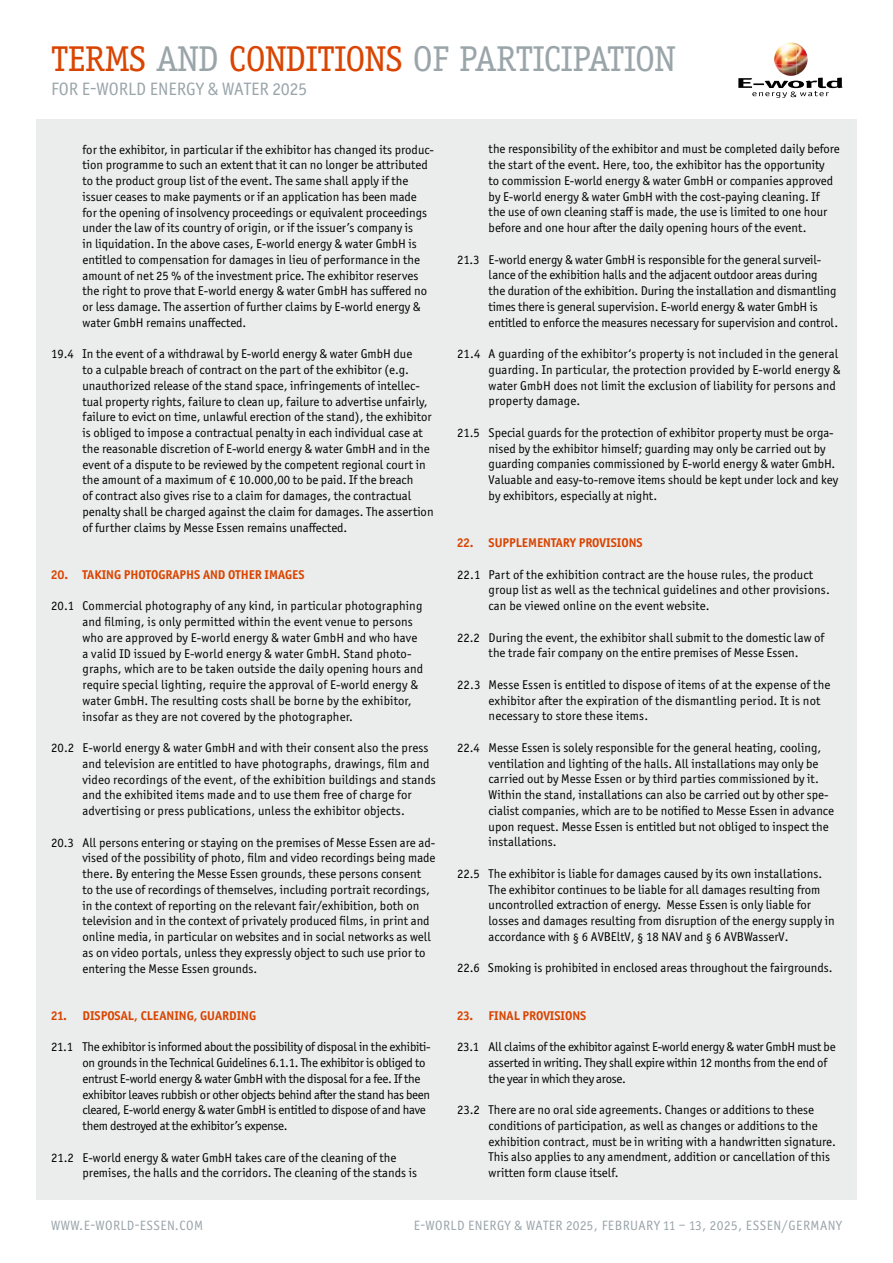
<style>
.page{position:relative;width:893px;height:1263px;background:#fff}
.page>*{position:absolute;margin:0;border:0;box-sizing:border-box;transform-origin:0 0}
.t1{font:36px "Officina Serif Std";letter-spacing:-.01em;color:#9aa5aa}
.t2{font:18px "Officina Sans ITC Pro";color:#9aa5aa}
.t3{font:13.5px "Officina Sans ITC Pro";letter-spacing:.03em;color:#9aa5aa}
.t4{font:12.75px/15.8px "Officina Sans ITC Pro";color:#000}
.t5{font:12.75px/15.8px "Officina Sans ITC Pro";letter-spacing:-.02em;color:#000}
.t6{font:700 12.75px "Officina Sans ITC Pro";color:#d94400}
.s1{color:#d94400}
</style>
<div class="page">
<div style="left:36px;top:119px;width:821px;height:1080px;background:#ebeded"></div>
<img style="left:774px;top:43px;width:22px;height:22px">
<svg style="left:738px;top:65px;width:104px;height:33px"></svg>
<h1 class="t1" style="left:51px;top:37px;width:626px"><span class="s1">TERMS</span> AND <span class="s1">CONDITIONS</span> OF PARTICIPATION</h1>
<h2 class="t2" style="left:51px;top:78px;width:258px">FOR E-WORLD ENERGY &amp; WATER 2025</h2>
<p class="t4" style="left:83px;top:141px;width:353px">for the exhibitor, in particular if the exhibitor has changed its produc&shy;tion programme to such an extent that it can no longer be attributed to the product group list of the event. The same shall apply if the issuer ceases to make payments or if an application has been made for the opening of insolvency proceedings or equivalent proceedings under the law of its country of origin, or if the issuer’s company is<br>in liquidation. In the above cases, E-world energy &amp; water GmbH is entitled to compensation for damages in lieu of performance in the amount of net 25 % of the investment price. The exhibitor reserves the right to prove that E-world energy &amp; water GmbH has suffered no or less damage. The assertion of further claims by E-world energy &amp; water GmbH remains unaffected.</p>
<p class="t4" style="left:83px;top:346px;width:353px;text-indent:-32px">19.4 In the event of a withdrawal by E-world energy &amp; water GmbH due<br>to a culpable breach of contract on the part of the exhibitor (e.g. unauthorized release of the stand space, infringements of intellec&shy;tual property rights, failure to clean up, failure to advertise unfairly, failure to evict on time, unlawful erection of the stand), the exhibitor is obliged to impose a contractual penalty in each individual case at the reasonable discretion of E-world energy &amp; water GmbH and in the event of a dispute to be reviewed by the competent regional court in the amount of a maximum of € 10.000,00 to be paid. If the breach<br>of contract also gives rise to a claim for damages, the contractual penalty shall be charged against the claim for damages. The assertion of further claims by Messe Essen remains unaffected.</p>
<p class="t6" style="left:51px;top:566px;width:255px">20. TAKING PHOTOGRAPHS AND OTHER IMAGES</p>
<p class="t4" style="left:83px;top:598px;width:342px;text-indent:-32px">20.1 Commercial photography of any kind, in particular photographing and filming, is only permitted within the event venue to persons who are approved by E-world energy &amp; water GmbH and who have a valid ID issued by E-world energy &amp; water GmbH. Stand photo&shy;graphs, which are to be taken outside the daily opening hours and require special lighting, require the approval of E-world energy &amp; water GmbH. The resulting costs shall be borne by the exhibitor, insofar as they are not covered by the photographer.</p>
<p class="t4" style="left:83px;top:740px;width:355px;text-indent:-32px">20.2 E-world energy &amp; water GmbH and with their consent also the press and television are entitled to have photographs, drawings, film and video recordings of the event, of the exhibition buildings and stands and the exhibited items made and to use them free of charge for advertising or press publications, unless the exhibitor objects.</p>
<p class="t4" style="left:83px;top:834px;width:354px;text-indent:-32px">20.3 All persons entering or staying on the premises of Messe Essen are ad&shy;vised of the possibility of photo, film and video recordings being made there. By entering the Messe Essen grounds, these persons consent<br>to the use of recordings of themselves, including portrait recordings, in the context of reporting on the relevant fair/exhibition, both on television and in the context of privately produced films, in print and online media, in particular on websites and in social networks as well as on video portals, unless they expressly object to such use prior to entering the Messe Essen grounds.</p>
<p class="t6" style="left:51px;top:1007px;width:207px">21. DISPOSAL, CLEANING, GUARDING</p>
<p class="t5" style="left:83px;top:1039px;width:350px;text-indent:-32px">21.1 The exhibitor is informed about the possibility of disposal in the exhibiti&shy;on grounds in the Technical Guidelines 6.1.1. The exhibitor is obliged to entrust E-world energy &amp; water GmbH with the disposal for a fee. If the exhibitor leaves rubbish or other objects behind after the stand has been cleared, E-world energy &amp; water GmbH is entitled to dispose of and have them destroyed at the exhibitor’s expense.</p>
<p class="t4" style="left:83px;top:1149px;width:336px;text-indent:-32px">21.2 E-world energy &amp; water GmbH takes care of the cleaning of the premises, the halls and the corridors. The cleaning of the stands is</p>
<p class="t4" style="left:489px;top:141px;width:353px">the responsibility of the exhibitor and must be completed daily before the start of the event. Here, too, the exhibitor has the opportunity<br>to commission E-world energy &amp; water GmbH or companies approved by E-world energy &amp; water GmbH with the cost-paying cleaning. If<br>the use of own cleaning staff is made, the use is limited to one hour before and one hour after the daily opening hours of the event.</p>
<p class="t4" style="left:489px;top:251px;width:351px;text-indent:-32px">21.3 E-world energy &amp; water GmbH is responsible for the general surveil&shy;lance of the exhibition halls and the adjacent outdoor areas during<br>the duration of the exhibition. During the installation and dismantling times there is general supervision. E-world energy &amp; water GmbH is entitled to enforce the measures necessary for supervision and control.</p>
<p class="t4" style="left:489px;top:346px;width:353px;text-indent:-32px">21.4 A guarding of the exhibitor‘s property is not included in the general guarding. In particular, the protection provided by E-world energy &amp; water GmbH does not limit the exclusion of liability for persons and property damage.</p>
<p class="t4" style="left:489px;top:425px;width:351px;text-indent:-32px">21.5 Special guards for the protection of exhibitor property must be orga&shy;nised by the exhibitor himself; guarding may only be carried out by guarding companies commissioned by E-world energy &amp; water GmbH.<br>Valuable and easy-to-remove items should be kept under lock and key by exhibitors, especially at night.</p>
<p class="t6" style="left:457px;top:535px;width:187px">22. SUPPLEMENTARY PROVISIONS</p>
<p class="t4" style="left:489px;top:566px;width:343px;text-indent:-32px">22.1 Part of the exhibition contract are the house rules, the product group list as well as the technical guidelines and other provisions. can be viewed online on the event website.</p>
<p class="t4" style="left:457px;top:629px;width:369px;text-align:center">22.2 During the event, the exhibitor shall submit to the domestic law of the trade fair company on the entire premises of Messe Essen.</p>
<p class="t4" style="left:489px;top:677px;width:343px;text-indent:-32px">22.3 Messe Essen is entitled to dispose of items of at the expense of the exhibitor after the expiration of the dismantling period. It is not necessary to store these items.</p>
<p class="t4" style="left:489px;top:740px;width:347px;text-indent:-32px">22.4 Messe Essen is solely responsible for the general heating, cooling, ventilation and lighting of the halls. All installations may only be carried out by Messe Essen or by third parties commissioned by it.<br>Within the stand, installations can also be carried out by other spe&shy;cialist companies, which are to be notified to Messe Essen in advance upon request. Messe Essen is entitled but not obliged to inspect the installations.</p>
<p class="t4" style="left:489px;top:866px;width:348px;text-indent:-32px">22.5 The exhibitor is liable for damages caused by its own installations.<br>The exhibitor continues to be liable for all damages resulting from uncontrolled extraction of energy. Messe Essen is only liable for losses and damages resulting from disruption of the energy supply in accordance with § 6 AVBEltV, § 18 NAV and § 6 AVBWasserV.</p>
<p class="t4" style="left:457px;top:960px;width:377px">22.6 Smoking is prohibited in enclosed areas throughout the fairgrounds.</p>
<p class="t6" style="left:457px;top:1007px;width:131px">23. FINAL PROVISIONS</p>
<p class="t5" style="left:489px;top:1039px;width:348px;text-indent:-32px">23.1 All claims of the exhibitor against E-world energy &amp; water GmbH must be asserted in writing. They shall expire within 12 months from the end of the year in which they arose.</p>
<p class="t4" style="left:489px;top:1102px;width:349px;text-indent:-32px">23.2 There are no oral side agreements. Changes or additions to these conditions of participation, as well as changes or additions to the exhibition contract, must be in writing with a handwritten signature.<br>This also applies to any amendment, addition or cancellation of this written form clause itself.</p>
<p class="t3" style="left:51px;top:1218px;width:153px">WWW.E-WORLD-ESSEN.COM</p>
<p class="t3" style="left:414px;top:1218px;width:430px">E-WORLD ENERGY &amp; WATER 2025, FEBRUARY 11 – 13, 2025, ESSEN/GERMANY</p>
</div>
